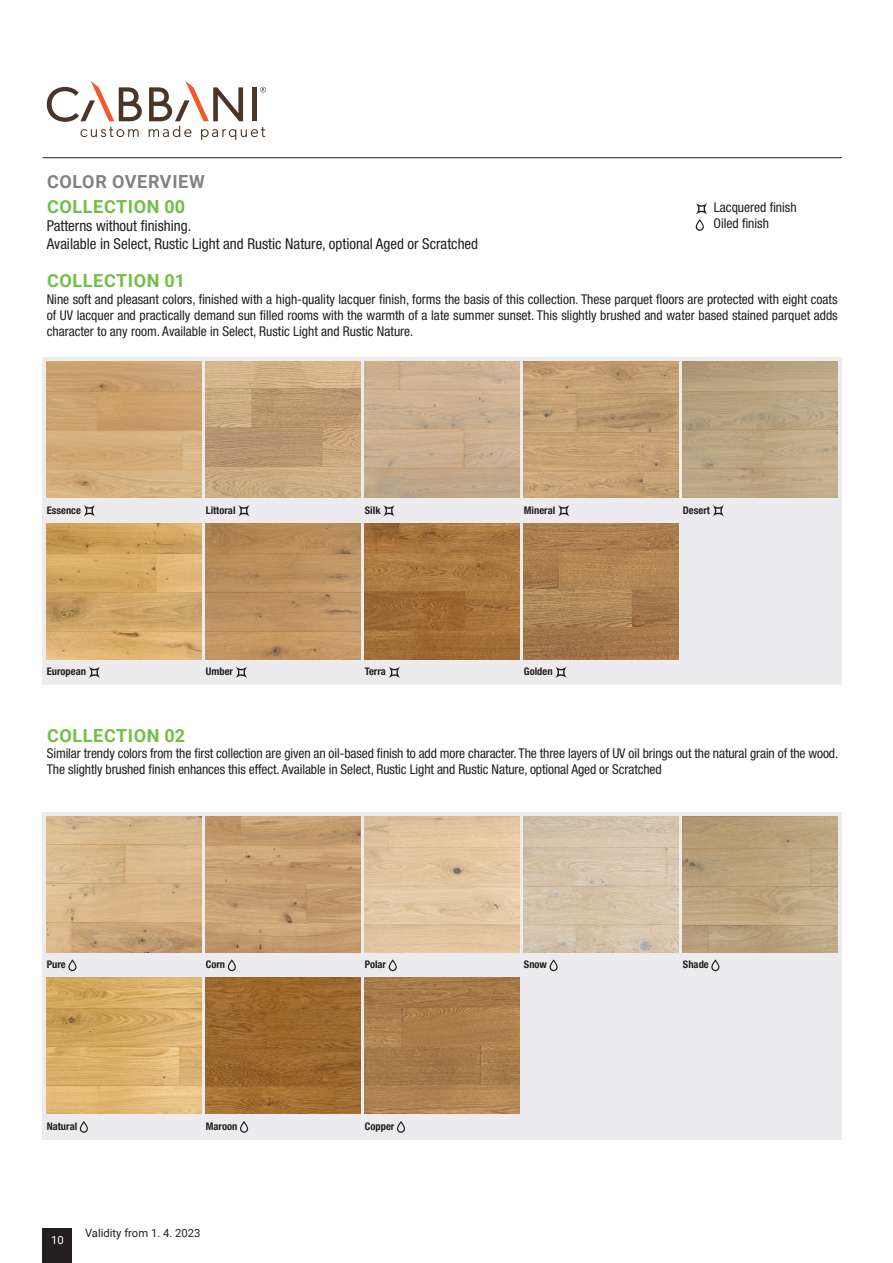
<style>
.page{position:relative;width:893px;height:1263px;background:#fff}
.page>*{position:absolute;margin:0;border:0;box-sizing:border-box;transform-origin:0 0}
.roboto_12_bold_šedá_nadpisy{font:700 18px "Roboto";letter-spacing:.035em;color:#71bf44}
.roboto_12_bold_šedá_nadpisy-2{font:700 18px "Roboto";letter-spacing:.035em;color:#808285}
.Tabulka_hlavicka{font:condensed 15px "Helvetica Neue LT Pro";color:#231f20}
.Tabulka_hlavicka-2{font:condensed 13.5px/16.2px "Helvetica Neue LT Pro";letter-spacing:-.01em;color:#231f20;text-align:justify}
.tučné_con_9{font:condensed 13.5px "Helvetica Neue LT Pro";color:#231f20}
.t1{font:11.25px "Roboto";color:#231f20}
.t2{font:11.25px "Roboto";color:#fff}
.POPISEK_7_B_TUČNÉ{font:700 condensed 10.5px "Helvetica Neue LT Pro";color:#231f20}
.Tabulka_hlavicka-3{font:700 condensed 10.5px "Helvetica Neue LT Pro";color:#231f20}
</style>
<div class="page">
<div style="left:43px;top:1229px;width:29px;height:34px;background:#231f20"></div>
<hr style="left:43px;top:157px;width:799px;height:1px;background:#231f20">
<svg style="left:47px;top:81px;width:95px;height:56px"></svg>
<svg style="left:149px;top:81px;width:117px;height:59px"></svg>
<div style="left:43px;top:812px;width:799px;height:327px;background:#ececee"></div>
<img style="left:47px;top:978px;width:155px;height:136px">
<svg style="left:80px;top:1121px;width:8px;height:12px"></svg>
<img style="left:206px;top:816px;width:155px;height:136px">
<img style="left:365px;top:978px;width:155px;height:136px">
<svg style="left:228px;top:959px;width:8px;height:12px"></svg>
<svg style="left:397px;top:1121px;width:8px;height:12px"></svg>
<img style="left:365px;top:816px;width:155px;height:136px">
<svg style="left:389px;top:959px;width:8px;height:12px"></svg>
<img style="left:47px;top:816px;width:155px;height:136px">
<img style="left:206px;top:978px;width:155px;height:136px">
<svg style="left:68px;top:959px;width:9px;height:12px"></svg>
<svg style="left:240px;top:1121px;width:8px;height:12px"></svg>
<img style="left:683px;top:816px;width:155px;height:136px">
<svg style="left:711px;top:959px;width:8px;height:12px"></svg>
<img style="left:524px;top:816px;width:155px;height:136px">
<svg style="left:549px;top:959px;width:9px;height:12px"></svg>
<div style="left:43px;top:357px;width:799px;height:328px;background:#ececee"></div>
<img style="left:47px;top:523px;width:155px;height:136px">
<svg style="left:89px;top:666px;width:11px;height:12px"></svg>
<img style="left:206px;top:361px;width:155px;height:137px">
<img style="left:365px;top:523px;width:155px;height:136px">
<svg style="left:238px;top:505px;width:12px;height:12px"></svg>
<svg style="left:389px;top:666px;width:11px;height:12px"></svg>
<img style="left:365px;top:361px;width:155px;height:137px">
<img style="left:524px;top:523px;width:155px;height:136px">
<svg style="left:383px;top:505px;width:12px;height:12px"></svg>
<svg style="left:555px;top:666px;width:12px;height:12px"></svg>
<img style="left:47px;top:361px;width:155px;height:137px">
<img style="left:206px;top:523px;width:155px;height:136px">
<svg style="left:84px;top:505px;width:11px;height:12px"></svg>
<svg style="left:236px;top:666px;width:11px;height:12px"></svg>
<img style="left:683px;top:361px;width:155px;height:137px">
<svg style="left:712px;top:505px;width:12px;height:12px"></svg>
<img style="left:524px;top:361px;width:155px;height:137px">
<svg style="left:558px;top:505px;width:12px;height:12px"></svg>
<svg style="left:696px;top:203px;width:11px;height:28px"></svg>
<p class="roboto_12_bold_šedá_nadpisy-2" style="left:47px;top:169px;width:159px">COLOR OVERVIEW</p>
<p class="roboto_12_bold_šedá_nadpisy" style="left:47px;top:194px;width:140px">COLLECTION 00</p>
<p class="Tabulka_hlavicka" style="left:47px;top:217px;width:146px">Patterns without finishing.</p>
<p class="Tabulka_hlavicka" style="left:47px;top:235px;width:433px">Available in Select, Rustic Light and Rustic Nature, optional Aged or Scratched</p>
<p class="tučné_con_9" style="left:714px;top:199px;width:84px">Lacquered finish</p>
<p class="tučné_con_9" style="left:713px;top:215px;width:57px">Oiled finish</p>
<p class="roboto_12_bold_šedá_nadpisy" style="left:47px;top:268px;width:140px">COLLECTION 01</p>
<p class="Tabulka_hlavicka-2" style="left:47px;top:291px;width:792px">Nine soft and pleasant colors, finished with a high-quality lacquer finish, forms the basis of this collection. These parquet floors are protected with eight coats of UV lacquer and practically demand sun filled rooms with the warmth of a late summer sunset. This slightly brushed and water based stained parquet adds character to any room. Available in Select, Rustic Light and Rustic Nature.</p>
<p class="Tabulka_hlavicka-3" style="left:47px;top:503px;width:36px">Essence</p>
<p class="POPISEK_7_B_TUČNÉ" style="left:47px;top:665px;width:41px">European</p>
<p class="Tabulka_hlavicka-3" style="left:206px;top:503px;width:31px">Littoral</p>
<p class="Tabulka_hlavicka-3" style="left:206px;top:665px;width:29px">Umber</p>
<p class="POPISEK_7_B_TUČNÉ" style="left:365px;top:503px;width:17px">Silk</p>
<p class="Tabulka_hlavicka-3" style="left:365px;top:665px;width:23px">Terra</p>
<p class="POPISEK_7_B_TUČNÉ" style="left:524px;top:503px;width:33px">Mineral</p>
<p class="POPISEK_7_B_TUČNÉ" style="left:683px;top:503px;width:29px">Desert</p>
<p class="POPISEK_7_B_TUČNÉ" style="left:524px;top:665px;width:30px">Golden</p>
<p class="roboto_12_bold_šedá_nadpisy" style="left:47px;top:723px;width:140px">COLLECTION 02</p>
<p class="Tabulka_hlavicka-2" style="left:47px;top:745px;width:793px">Similar trendy colors from the first collection are given an oil-based finish to add more character. The three layers of UV oil brings out the natural grain of the wood.<br>The slightly brushed finish enhances this effect. Available in Select, Rustic Light and Rustic Nature, optional Aged or Scratched</p>
<p class="Tabulka_hlavicka-3" style="left:206px;top:958px;width:21px">Corn</p>
<p class="Tabulka_hlavicka-3" style="left:47px;top:958px;width:21px">Pure</p>
<p class="POPISEK_7_B_TUČNÉ" style="left:365px;top:958px;width:23px">Polar</p>
<p class="POPISEK_7_B_TUČNÉ" style="left:47px;top:1120px;width:32px">Natural</p>
<p class="Tabulka_hlavicka-3" style="left:206px;top:1120px;width:33px">Maroon</p>
<p class="t2" style="left:51px;top:1232px;width:14px">10</p>
<p class="t1" style="left:85px;top:1225px;width:117px">Validity from 1. 4. 2023</p>
<p class="Tabulka_hlavicka-3" style="left:365px;top:1120px;width:31px">Copper</p>
<p class="POPISEK_7_B_TUČNÉ" style="left:524px;top:958px;width:25px">Snow</p>
<p class="POPISEK_7_B_TUČNÉ" style="left:683px;top:958px;width:27px">Shade</p>
</div>
